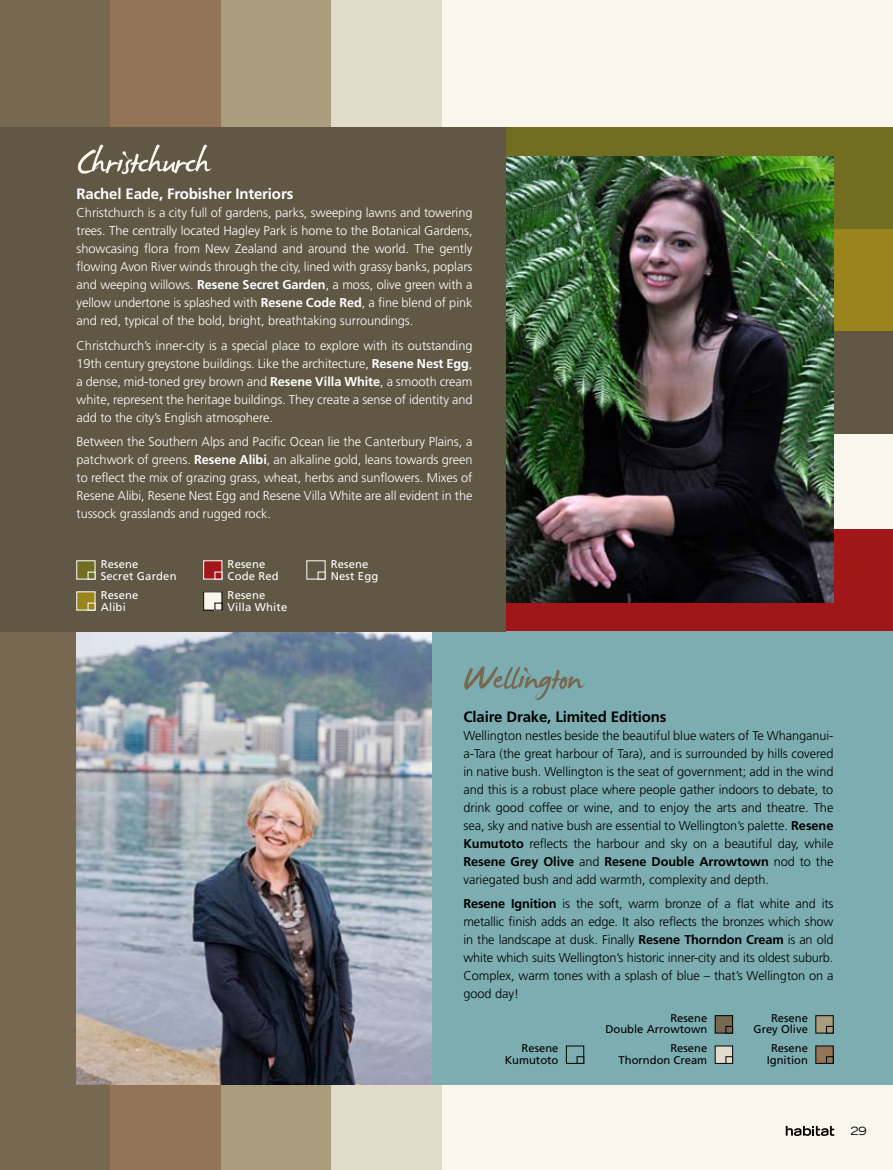
<style>
.page{position:relative;width:893px;height:1170px;background:#fff}
.page>*{position:absolute;margin:0;border:0;box-sizing:border-box;transform-origin:0 0}
.t1{font:54px "James Fajardo";letter-spacing:-.02em;color:#f9f6ee}
.t2{font:54px "James Fajardo";letter-spacing:-.02em;color:#776851}
.t3{font:700 15px "Frutiger";letter-spacing:-.01em;color:#fff}
.t4{font:700 15px "Frutiger";letter-spacing:-.01em;color:#000}
.t5{font:300 12.75px/18px "Frutiger";letter-spacing:-.005em;color:#fff;text-align:justify}
.t6{font:300 12.75px/18px "Frutiger";letter-spacing:-.005em;color:#000;text-align:justify}
.t7{font:11.25px/11.2px "Frutiger";color:#000;text-align:right}
.t8{font:11.25px/11.2px "Frutiger";letter-spacing:.015em;color:#fff}
.t9{font:expanded 11.25px "Trade Gothic LH";color:#000}
.s1{font-weight:700}
</style>
<div class="page">
<div style="left:0;top:0;width:893px;height:1169px;background:#f9f6ee"></div>
<div style="left:483px;top:127px;width:410px;height:102px;background:#716e21"></div>
<div style="left:483px;top:229px;width:410px;height:102px;background:#9a841e"></div>
<div style="left:483px;top:529px;width:410px;height:102px;background:#a11619"></div>
<div style="left:483px;top:331px;width:410px;height:102px;background:#605845"></div>
<div style="left:221px;top:0;width:111px;height:1169px;background:#a99d7e"></div>
<div style="left:332px;top:0;width:110px;height:1169px;background:#e1dbcb"></div>
<div style="left:0;top:0;width:111px;height:1169px;background:#776851"></div>
<div style="left:111px;top:0;width:110px;height:1169px;background:#937457"></div>
<div style="left:102px;top:631px;width:791px;height:453px;background:#7cadb0"></div>
<img style="left:505px;top:156px;width:328px;height:446px">
<img style="left:77px;top:631px;width:354px;height:453px">
<div style="left:0;top:127px;width:505px;height:504px;background:#605845"></div>
<div style="left:77px;top:560px;width:18px;height:19px;background:#716e21;border:1px solid #fff"></div>
<svg style="left:88px;top:571px;width:7px;height:8px"></svg>
<div style="left:77px;top:591px;width:18px;height:19px;background:#9a841e"></div>
<svg style="left:88px;top:602px;width:7px;height:8px"></svg>
<div style="left:307px;top:560px;width:18px;height:19px;background:#605845;border:1px solid #fff"></div>
<svg style="left:318px;top:571px;width:7px;height:8px"></svg>
<div style="left:203px;top:560px;width:19px;height:19px;background:#a11619;border:1px solid #fff"></div>
<svg style="left:215px;top:571px;width:7px;height:8px"></svg>
<div style="left:204px;top:591px;width:18px;height:19px;background:#f9f6ee"></div>
<div style="left:203px;top:591px;width:19px;height:19px;border:1px solid #000"></div>
<div style="left:816px;top:1015px;width:17px;height:17px;background:#a99d7e"></div>
<div style="left:816px;top:1015px;width:17px;height:18px;border:1px solid #000"></div>
<div style="left:826px;top:1026px;width:7px;height:7px;border:1px solid #000"></div>
<div style="left:816px;top:1045px;width:17px;height:18px;background:#937457"></div>
<div style="left:826px;top:1056px;width:7px;height:7px;border:1px solid #000"></div>
<div style="left:566px;top:1045px;width:18px;height:18px;border:1px solid #000"></div>
<div style="left:577px;top:1056px;width:7px;height:7px;border:1px solid #000"></div>
<div style="left:715px;top:1015px;width:18px;height:17px;background:#776851"></div>
<div style="left:715px;top:1015px;width:18px;height:18px;border:1px solid #000"></div>
<div style="left:726px;top:1026px;width:7px;height:7px;border:1px solid #000"></div>
<div style="left:715px;top:1045px;width:18px;height:18px;background:#e1dbcb"></div>
<div style="left:726px;top:1056px;width:7px;height:7px;border:1px solid #000"></div>
<svg style="left:786px;top:1125px;width:48px;height:10px"></svg>
<h1 class="t1" style="left:77px;top:134px;width:136px">Christchurch</h1>
<p class="t3" style="left:77px;top:185px;width:218px">Rachel Eade, Frobisher Interiors</p>
<p class="t5" style="left:77px;top:204px;width:397px">Christchurch is a city full of gardens, parks, sweeping lawns and towering trees. The centrally located Hagley Park is home to the Botanical Gardens, showcasing flora from New Zealand and around the world. The gently flowing Avon River winds through the city, lined with grassy banks, poplars and weeping willows. <span class="s1">Resene Secret Garden</span>, a moss, olive green with a yellow undertone is splashed with <span class="s1">Resene Code Red</span>, a fine blend of pink and red, typical of the bold, bright, breathtaking surroundings.</p>
<p class="t5" style="left:77px;top:336px;width:397px">Christchurch’s inner-city is a special place to explore with its outstanding 19th century greystone buildings. Like the architecture, <span class="s1">Resene Nest Egg</span>, a dense, mid-toned grey brown and <span class="s1">Resene Villa White</span>, a smooth cream white, represent the heritage buildings. They create a sense of identity and add to the city’s English atmosphere.</p>
<p class="t5" style="left:77px;top:433px;width:397px">Between the Southern Alps and Pacific Ocean lie the Canterbury Plains, a patchwork of greens. <span class="s1">Resene Alibi</span>, an alkaline gold, leans towards green to reflect the mix of grazing grass, wheat, herbs and sunflowers. Mixes of Resene Alibi, Resene Nest Egg and Resene Villa White are all evident in the tussock grasslands and rugged rock.</p>
<p class="t8" style="left:101px;top:559px;width:77px">Resene<br>Secret Garden</p>
<p class="t8" style="left:101px;top:590px;width:39px">Resene<br>Alibi</p>
<p class="t8" style="left:228px;top:559px;width:53px">Resene<br>Code Red</p>
<p class="t8" style="left:228px;top:590px;width:61px">Resene<br>Villa White</p>
<p class="t8" style="left:331px;top:559px;width:49px">Resene<br>Nest Egg</p>
<h1 class="t2" style="left:463px;top:650px;width:121px">Wellington</h1>
<p class="t4" style="left:463px;top:707px;width:204px">Claire Drake, Limited Editions</p>
<p class="t6" style="left:463px;top:726px;width:371px">Wellington nestles beside the beautiful blue waters of Te Whanganui&shy;a-Tara (the great harbour of Tara), and is surrounded by hills covered in native bush. Wellington is the seat of government; add in the wind and this is a robust place where people gather indoors to debate, to drink good coffee or wine, and to enjoy the arts and theatre. The sea, sky and native bush are essential to Wellington’s palette. <span class="s1">Resene Kumutoto</span> reflects the harbour and sky on a beautiful day, while <span class="s1">Resene Grey Olive</span> and <span class="s1">Resene Double Arrowtown</span> nod to the variegated bush and add warmth, complexity and depth.</p>
<p class="t6" style="left:463px;top:894px;width:371px"><span class="s1">Resene Ignition</span> is the soft, warm bronze of a flat white and its metallic finish adds an edge. It also reflects the bronzes which show in the landscape at dusk. Finally <span class="s1">Resene Thorndon Cream</span> is an old white which suits Wellington’s historic inner-city and its oldest suburb.<br>Complex, warm tones with a splash of blue – that’s Wellington on a good day!</p>
<p class="t7" style="left:505px;top:1042px;width:55px">Resene<br>Kumutoto</p>
<p class="t7" style="left:605px;top:1012px;width:103px">Resene<br>Double Arrowtown</p>
<p class="t7" style="left:618px;top:1042px;width:90px">Resene<br>Thorndon Cream</p>
<p class="t7" style="left:753px;top:1012px;width:56px">Resene<br>Grey Olive</p>
<p class="t7" style="left:767px;top:1042px;width:43px;text-align:center">Resene<br>Ignition</p>
<p class="t9" style="left:850px;top:1123px;width:18px">29</p>
</div>
